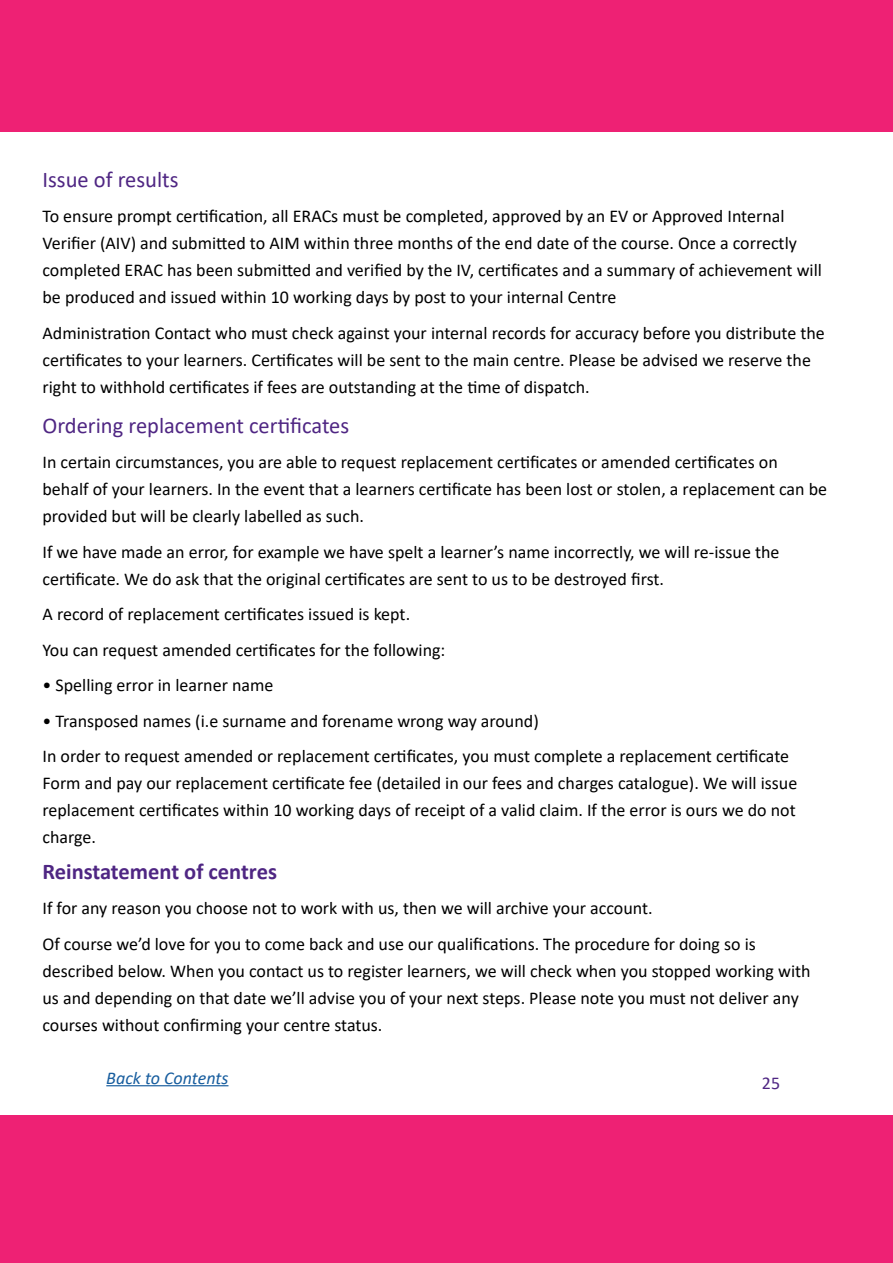
<style>
.page{position:relative;width:893px;height:1263px;background:#fff}
.page>*{position:absolute;margin:0;border:0;box-sizing:border-box;transform-origin:0 0}
.sub_heading{font:22.5px "Calibri";color:#4f2683}
.body_copy{font:700 22.5px "Calibri";color:#4f2683}
.body_copy-2{font:18px/27px "Calibri";color:#000}
.sub_heading-2{font:italic 18px "Calibri";color:#175d9e}
.sub_heading-3{font:18px "Calibri";color:#4f2683}
</style>
<div class="page">
<hr style="left:106px;top:1085px;width:122px;height:1px;background:#175d9e">
<div style="left:0;top:0;width:893px;height:132px;background:#ee2174"></div>
<div style="left:0;top:1115px;width:893px;height:148px;background:#ee2174"></div>
<p class="sub_heading" style="left:43px;top:164px;width:138px">Issue of results</p>
<p class="body_copy-2" style="left:43px;top:202px;width:781px">To ensure prompt certification, all ERACs must be completed, approved by an EV or Approved Internal Verifier (AIV) and submitted to AIM within three months of the end date of the course. Once a correctly completed ERAC has been submitted and verified by the IV, certificates and a summary of achievement will be produced and issued within 10 working days by post to your internal Centre</p>
<p class="body_copy-2" style="left:43px;top:319px;width:784px">Administration Contact who must check against your internal records for accuracy before you distribute the certificates to your learners. Certificates will be sent to the main centre. Please be advised we reserve the right to withhold certificates if fees are outstanding at the time of dispatch.</p>
<p class="sub_heading" style="left:43px;top:410px;width:308px">Ordering replacement certificates</p>
<p class="body_copy-2" style="left:43px;top:448px;width:786px">In certain circumstances, you are able to request replacement certificates or amended certificates on behalf of your learners. In the event that a learners certificate has been lost or stolen, a replacement can be provided but will be clearly labelled as such.</p>
<p class="body_copy-2" style="left:43px;top:538px;width:738px">If we have made an error, for example we have spelt a learner’s name incorrectly, we will re-issue the certificate. We do ask that the original certificates are sent to us to be destroyed first.</p>
<p class="body_copy-2" style="left:43px;top:600px;width:369px">A record of replacement certificates issued is kept.</p>
<p class="body_copy-2" style="left:43px;top:636px;width:404px">You can request amended certificates for the following:</p>
<p class="body_copy-2" style="left:43px;top:671px;width:232px">• Spelling error in learner name</p>
<p class="body_copy-2" style="left:43px;top:707px;width:498px">• Transposed names (i.e surname and forename wrong way around)</p>
<p class="body_copy-2" style="left:43px;top:742px;width:756px">In order to request amended or replacement certificates, you must complete a replacement certificate Form and pay our replacement certificate fee (detailed in our fees and charges catalogue). We will issue replacement certificates within 10 working days of receipt of a valid claim. If the error is ours we do not charge.</p>
<p class="body_copy" style="left:43px;top:855px;width:236px">Reinstatement of centres</p>
<p class="body_copy-2" style="left:43px;top:894px;width:612px">If for any reason you choose not to work with us, then we will archive your account.</p>
<p class="body_copy-2" style="left:43px;top:930px;width:770px">Of course we’d love for you to come back and use our qualifications. The procedure for doing so is described below. When you contact us to register learners, we will check when you stopped working with us and depending on that date we’ll advise you of your next steps. Please note you must not deliver any courses without confirming your centre status.</p>
<p class="sub_heading-2" style="left:106px;top:1065px;width:124px">Back to Contents</p>
<p class="sub_heading-3" style="left:762px;top:1071px;width:20px">25</p>
</div>
